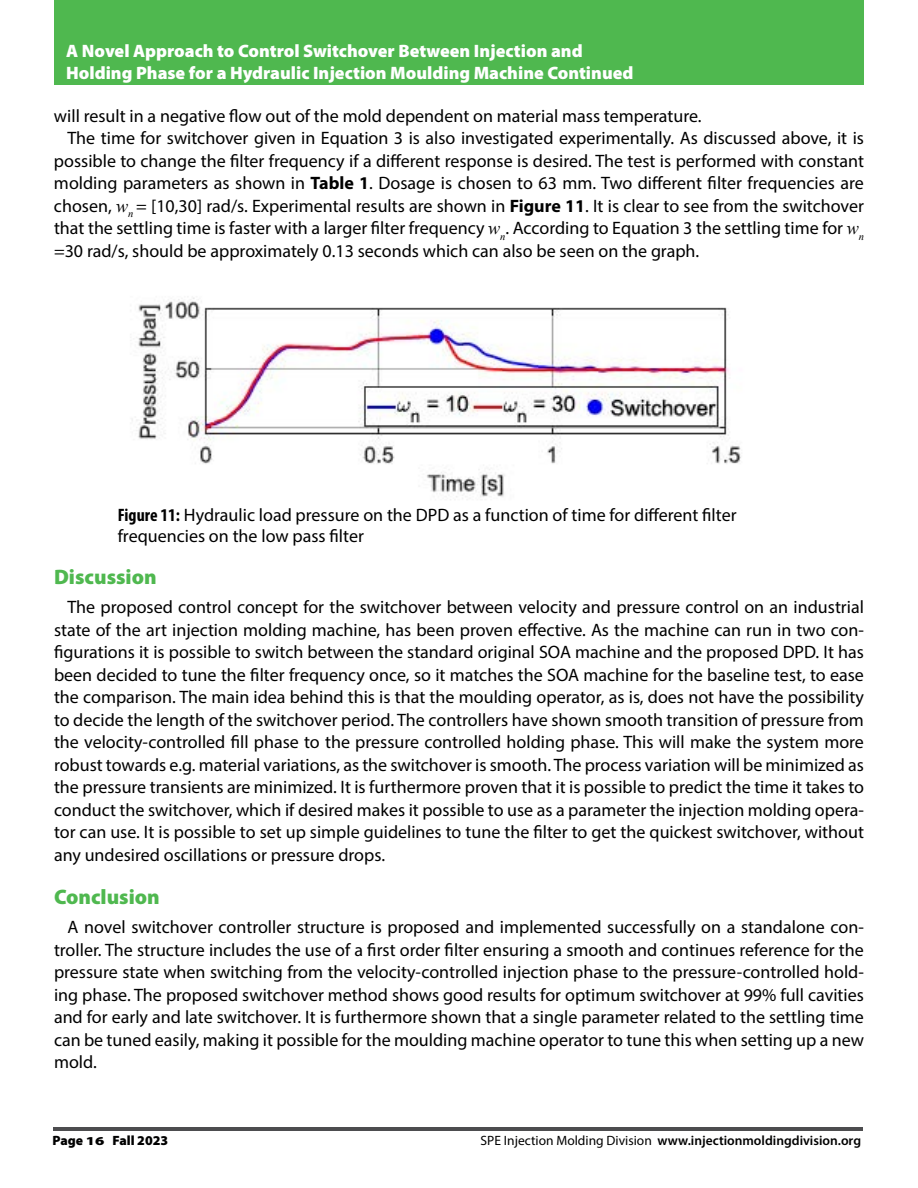
<style>
.page{position:relative;width:918px;height:1188px;background:#fff}
.page>*{position:absolute;margin:0;border:0;box-sizing:border-box;transform-origin:0 0}
.t1{font:900 21px "Myriad Pro";color:#4fb84f}
.t2{font:18px/22.5px "Myriad Pro";color:#000;text-align:justify}
.t3{font:900 18px/21.6px "Myriad Pro";color:#fff}
.t4{font:600 13.5px "Myriad Pro";color:#000}
.t5{font:900 13.5px "Myriad Pro";color:#000}
.s1{font-weight:700}
.s2{font-family:"Times New Roman";font-style:italic}
.s3{font-weight:700;font-stretch:condensed}
.s4{font-size:12.15px}
.s5{font-weight:400}
</style>
<div class="page">
<hr style="left:53px;top:1128px;width:810px;height:3px;background:#4d4d4f">
<div style="left:54px;top:0;width:810px;height:84px;background:#4fb84f"></div>
<img style="left:132px;top:297px;width:609px;height:203px">
<p class="t3" style="left:66px;top:39px;width:569px">A Novel Approach to Control Switchover Between Injection and<br>Holding Phase for a Hydraulic Injection Moulding Machine Continued</p>
<p class="t2" style="left:54px;top:104px;width:649px">will result in a negative flow out of the mold dependent on material mass temperature.</p>
<p class="t2" style="left:67px;top:126px;width:798px">The time for switchover given in Equation 3 is also investigated experimentally. As discussed above, it is</p>
<p class="t2" style="left:54px;top:149px;width:812px">possible to change the filter frequency if a different response is desired. The test is performed with constant</p>
<p class="t2" style="left:54px;top:171px;width:811px">molding parameters as shown in <span class="s1">Table 1</span>. Dosage is chosen to 63 mm. Two different filter frequencies are</p>
<p class="t2" style="left:54px;top:194px;width:812px">chosen, <span class="s2">w</span><sub>n</sub> = [10,30] rad/s. Experimental results are shown in <span class="s1">Figure 11</span>. It is clear to see from the switchover</p>
<p class="t2" style="left:54px;top:216px;width:811px">that the settling time is faster with a larger filter frequency <span class="s2">w</span><sub>n</sub>. According to Equation 3 the settling time for <span class="s2">w</span><sub>n</sub></p>
<p class="t2" style="left:54px;top:239px;width:647px">=30 rad/s, should be approximately 0.13 seconds which can also be seen on the graph.</p>
<p class="t2" style="left:118px;top:504px;width:620px;line-height:21px"><span class="s3">Figure 11:</span> Hydraulic load pressure on the DPD as a function of time for different filter frequencies on the low pass filter</p>
<p class="t1" style="left:54px;top:563px;width:104px">Discussion</p>
<p class="t2" style="left:54px;top:596px;width:812px;text-indent:14px">The proposed control concept for the switchover between velocity and pressure control on an industrial state of the art injection molding machine, has been proven effective. As the machine can run in two con&shy;figurations it is possible to switch between the standard original SOA machine and the proposed DPD. It has been decided to tune the filter frequency once, so it matches the SOA machine for the baseline test, to ease the comparison. The main idea behind this is that the moulding operator, as is, does not have the possibility to decide the length of the switchover period. The controllers have shown smooth transition of pressure from the velocity-controlled fill phase to the pressure controlled holding phase. This will make the system more robust towards e.g. material variations, as the switchover is smooth. The process variation will be minimized as the pressure transients are minimized. It is furthermore proven that it is possible to predict the time it takes to conduct the switchover, which if desired makes it possible to use as a parameter the injection molding opera&shy;tor can use. It is possible to set up simple guidelines to tune the filter to get the quickest switchover, without any undesired oscillations or pressure drops.</p>
<p class="t1" style="left:54px;top:883px;width:107px">Conclusion</p>
<p class="t2" style="left:54px;top:916px;width:811px;text-indent:14px">A novel switchover controller structure is proposed and implemented successfully on a standalone con&shy;troller. The structure includes the use of a first order filter ensuring a smooth and continues reference for the pressure state when switching from the velocity-controlled injection phase to the pressure-controlled hold&shy;ing phase. The proposed switchover method shows good results for optimum switchover at 99% full cavities and for early and late switchover. It is furthermore shown that a single parameter related to the settling time can be tuned easily, making it possible for the moulding machine operator to tune this when setting up a new mold.</p>
<p class="t5" style="left:53px;top:1132px;width:117px">Page <span class="s4">16</span> Fall 2023</p>
<p class="t4" style="left:481px;top:1132px;width:382px"><span class="s5">SPE Injection Molding Division</span> www.injectionmoldingdivision.org</p>
</div>
